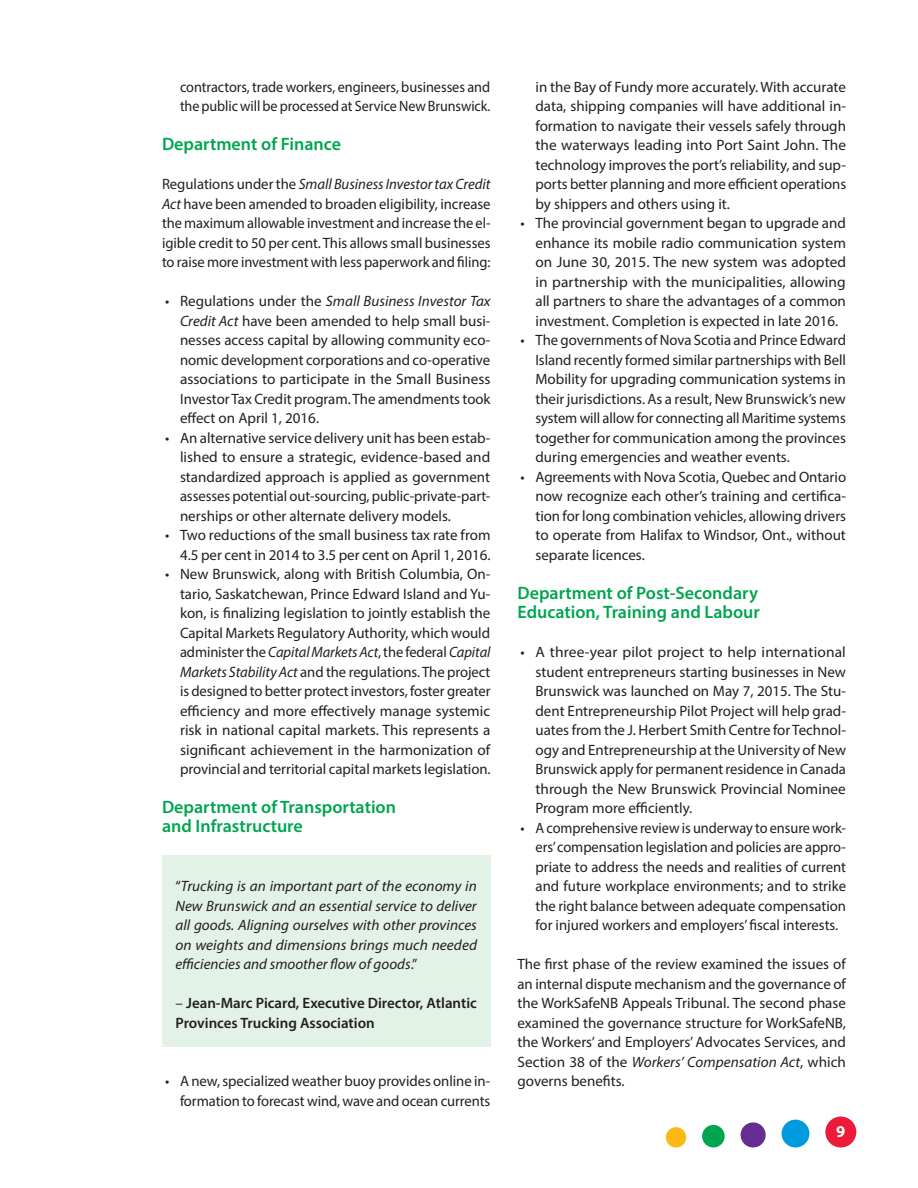
<style>
.page{position:relative;width:918px;height:1188px;background:#fff}
.page>*{position:absolute;margin:0;border:0;box-sizing:border-box;transform-origin:0 0}
.Heading_3{font:600 18px/19.5px "Myriad Pro";color:#00a54f}
.t1{font:700 16.5px "Myriad Pro";color:#fff}
.text{font:15px/19.5px "Myriad Pro";color:#231f20;text-align:justify}
.t2{font:italic 15px/19.5px "Myriad Pro";color:#231f20;text-align:justify}
.text-2{font:15px/19.5px "Myriad Pro";color:#231f20;scale:.95 1}
.t3{font:600 15px/19.5px "Myriad Pro";color:#231f20}
.s1{font-style:italic}
.s2{font-style:normal}
.s3{font-weight:400}
</style>
<div class="page">
<div style="left:702px;top:1125px;width:23px;height:23px;background:#00a54f;border-radius:50%"></div>
<div style="left:782px;top:1120px;width:27px;height:28px;background:#009bde;border-radius:50%"></div>
<div style="left:825px;top:1117px;width:31px;height:31px;background:#ed1a3a;border-radius:50%"></div>
<div style="left:666px;top:1127px;width:20px;height:21px;background:#fcb814;border-radius:50%"></div>
<div style="left:741px;top:1122px;width:25px;height:26px;background:#652d91;border-radius:50%"></div>
<div style="left:162px;top:855px;width:328px;height:192px;background:#e3f2e7"></div>
<p class="text-2" style="left:180px;top:76px;width:328px">contractors, trade workers, engineers, businesses and the public will be processed at Service New Brunswick.</p>
<p class="Heading_3" style="left:162px;top:134px;width:181px">Department of Finance</p>
<p class="text" style="left:162px;top:174px;width:330px">Regulations under the <span class="s1">Small Business Investor tax Credit Act</span> have been amended to broaden eligibility, increase the maximum allowable investment and increase the el&shy;igible credit to 50 per cent. This allows small businesses to raise more investment with less paperwork and filing:</p>
<p class="text" style="left:180px;top:291px;width:312px;text-indent:-15px">• Regulations under the <span class="s1">Small Business Investor Tax Credit Act</span> have been amended to help small busi&shy;nesses access capital by allowing community eco&shy;nomic development corporations and co-operative associations to participate in the Small Business Investor Tax Credit program. The amendments took effect on April 1, 2016.</p>
<p class="text" style="left:180px;top:427px;width:312px;text-indent:-15px">• An alternative service delivery unit has been estab&shy;lished to ensure a strategic, evidence-based and standardized approach is applied as government assesses potential out-sourcing, public-private-part&shy;nerships or other alternate delivery models.</p>
<p class="text" style="left:165px;top:525px;width:327px;text-align:right">• Two reductions of the small business tax rate from<br>4.5 per cent in 2014 to 3.5 per cent on April 1, 2016.</p>
<p class="text" style="left:180px;top:564px;width:312px;text-indent:-15px">• New Brunswick, along with British Columbia, On&shy;tario, Saskatchewan, Prince Edward Island and Yu&shy;kon, is finalizing legislation to jointly establish the Capital Markets Regulatory Authority, which would administer the <span class="s1">Capital Markets Act</span>, the federal <span class="s1">Capital Markets Stability Act</span> and the regulations. The project is designed to better protect investors, foster greater efficiency and more effectively manage systemic risk in national capital markets. This represents a significant achievement in the harmonization of provincial and territorial capital markets legislation.</p>
<p class="Heading_3" style="left:162px;top:797px;width:236px">Department of Transportation and Infrastructure</p>
<p class="t2" style="left:176px;top:876px;width:303px"><span class="s2">“</span>Trucking is an important part of the economy in New Brunswick and an essential service to deliver all goods. Aligning ourselves with other provinces on weights and dimensions brings much needed efficiencies and smoother flow of goods<span class="s2">.”</span></p>
<p class="t3" style="left:175px;top:993px;width:303px"><span class="s3">–</span> Jean-Marc Picard, Executive Director, Atlantic<br>Provinces Trucking Association</p>
<p class="text" style="left:165px;top:1071px;width:327px;text-align:right">• A new, specialized weather buoy provides online in&shy;formation to forecast wind, wave and ocean currents</p>
<p class="text" style="left:536px;top:76px;width:312px">in the Bay of Fundy more accurately. With accurate data, shipping companies will have additional in&shy;formation to navigate their vessels safely through the waterways leading into Port Saint John. The technology improves the port’s reliability, and sup&shy;ports better planning and more efficient operations by shippers and others using it.</p>
<p class="text" style="left:536px;top:213px;width:312px;text-indent:-15px">• The provincial government began to upgrade and enhance its mobile radio communication system on June 30, 2015. The new system was adopted in partnership with the municipalities, allowing all partners to share the advantages of a common investment. Completion is expected in late 2016.</p>
<p class="text" style="left:536px;top:330px;width:312px;text-indent:-15px">• The governments of Nova Scotia and Prince Edward Island recently formed similar partnerships with Bell Mobility for upgrading communication systems in their jurisdictions. As a result, New Brunswick’s new system will allow for connecting all Maritime systems together for communication among the provinces during emergencies and weather events.</p>
<p class="text" style="left:536px;top:466px;width:312px;text-indent:-15px">• Agreements with Nova Scotia, Quebec and Ontario now recognize each other’s training and certifica&shy;tion for long combination vehicles, allowing drivers to operate from Halifax to Windsor, Ont., without separate licences.</p>
<p class="Heading_3" style="left:518px;top:582px;width:244px">Department of Post-Secondary<br>Education, Training and Labour</p>
<p class="text" style="left:536px;top:642px;width:312px;text-indent:-15px">• A three-year pilot project to help international student entrepreneurs starting businesses in New Brunswick was launched on May 7, 2015. The Stu&shy;dent Entrepreneurship Pilot Project will help grad&shy;uates from the J. Herbert Smith Centre for Technol&shy;ogy and Entrepreneurship at the University of New Brunswick apply for permanent residence in Canada through the New Brunswick Provincial Nominee Program more efficiently.</p>
<p class="text" style="left:536px;top:817px;width:312px;text-indent:-15px">• A comprehensive review is underway to ensure work&shy;ers’ compensation legislation and policies are appro&shy;priate to address the needs and realities of current and future workplace environments; and to strike the right balance between adequate compensation for injured workers and employers’ fiscal interests.</p>
<p class="text" style="left:518px;top:954px;width:330px">The first phase of the review examined the issues of an internal dispute mechanism and the governance of the WorkSafeNB Appeals Tribunal. The second phase examined the governance structure for WorkSafeNB, the Workers’ and Employers’ Advocates Services, and Section 38 of the <span class="s1">Workers’ Compensation Act</span>, which governs benefits.</p>
<p class="t1" style="left:836px;top:1121px;width:11px">9</p>
</div>
